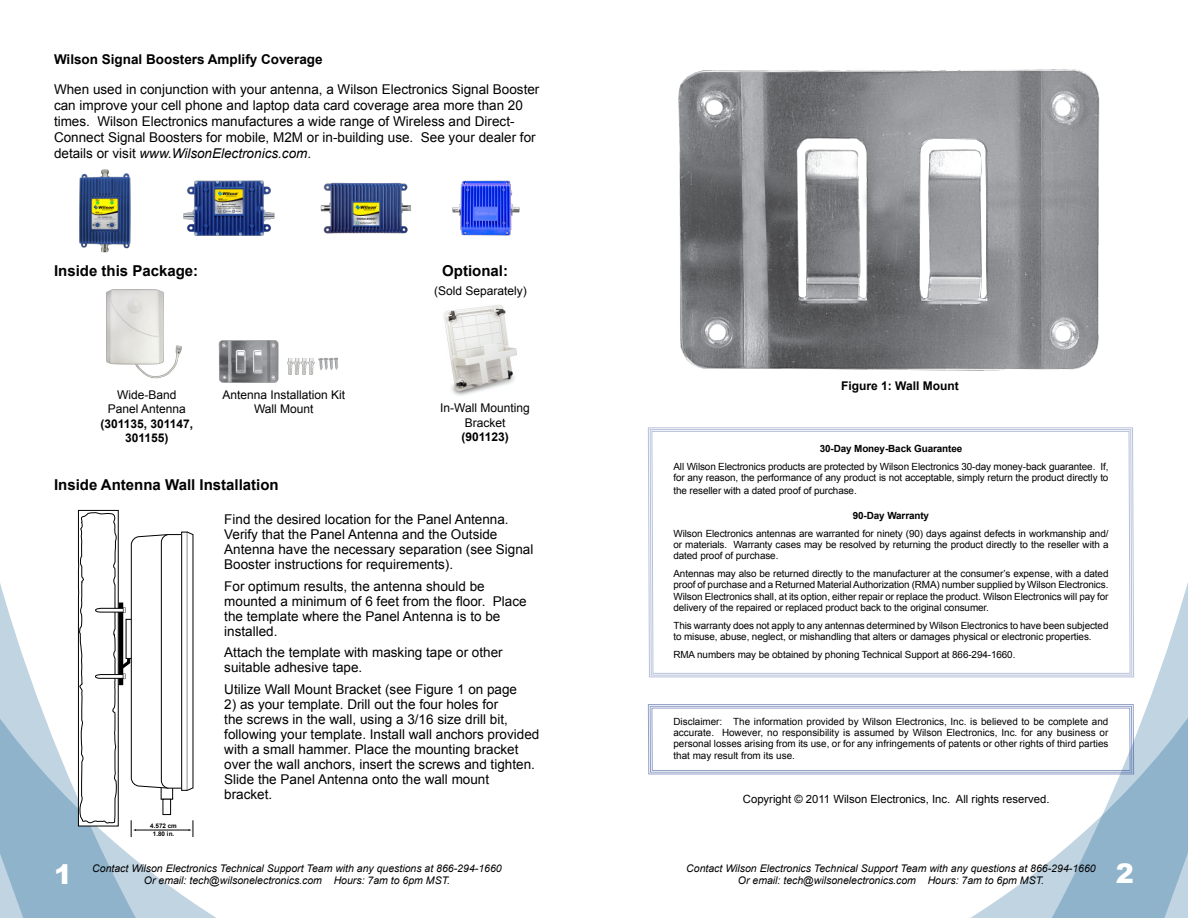
<style>
.page{position:relative;width:1188px;height:918px;background:#fff}
.page>*{position:absolute;margin:0;border:0;box-sizing:border-box;transform-origin:0 0}
.t1{font:900 27px "Arial";color:#fff}
.t2{font:700 15px "Arial";color:#000}
.t3{font:13.5px/15px "Arial";color:#000}
.t4{font:700 13.5px "Arial";color:#000}
.t5{font:12px/14.4px "Arial";color:#000;text-align:center}
.t6{font:700 12px/14.4px "Arial";color:#000;text-align:center}
.t7{font:11.25px "Arial";color:#000}
.t8{font:italic 10.5px/12.6px "Arial";color:#000;text-align:center}
.t9{font:9.9px/11.2px "Arial";letter-spacing:-.01em;color:#000;text-align:justify}
.t10{font:700 9.9px "Arial";letter-spacing:-.01em;color:#000}
.t11{font:700 6.3px/7.5px "Arial";color:#000;text-align:center}
.s1{font-style:italic}
</style>
<div class="page">
<svg style="left:0;top:587px;width:216px;height:331px"></svg>
<svg style="left:970px;top:586px;width:218px;height:332px"></svg>
<img style="left:443px;top:304px;width:74px;height:92px">
<img style="left:287px;top:358px;width:28px;height:17px">
<img style="left:184px;top:180px;width:90px;height:55px">
<img style="left:452px;top:180px;width:67px;height:55px">
<img style="left:321px;top:182px;width:90px;height:51px">
<svg style="left:77px;top:509px;width:117px;height:328px"></svg>
<img style="left:218px;top:340px;width:61px;height:43px">
<img style="left:678px;top:69px;width:422px;height:302px">
<img style="left:318px;top:357px;width:20px;height:14px">
<img style="left:106px;top:289px;width:76px;height:90px">
<svg style="left:649px;top:429px;width:484px;height:247px;background:#d7dcea"></svg>
<svg style="left:651px;top:431px;width:480px;height:243px"></svg>
<svg style="left:648px;top:686px;width:486px;height:106px"></svg>
<svg style="left:649px;top:706px;width:484px;height:67px"></svg>
<img style="left:79px;top:169px;width:52px;height:84px">
<h3 class="t4" style="left:54px;top:50px;width:270px">Wilson Signal Boosters Amplify Coverage</h3>
<p class="t3" style="left:54px;top:81px;width:487px;line-height:16.2px">When used in conjunction with your antenna, a Wilson Electronics Signal Booster can improve your cell phone and laptop data card coverage area more than 20 times. Wilson Electronics manufactures a wide range of Wireless and Direct-Connect Signal Boosters for mobile, M2M or in-building use. See your dealer for details or visit <span class="s1">www.WilsonElectronics.com</span>.</p>
<h2 class="t2" style="left:54px;top:260px;width:146px">Inside this Package:</h2>
<p class="t5" style="left:108px;top:388px;width:80px">Wide-Band<br>Panel Antenna</p>
<p class="t6" style="left:100px;top:417px;width:94px">(301135, 301147,<br>301155)</p>
<p class="t5" style="left:223px;top:388px;width:124px">Antenna Installation Kit<br>Wall Mount</p>
<h2 class="t2" style="left:442px;top:260px;width:67px">Optional:</h2>
<p class="t5" style="left:434px;top:284px;width:94px">(Sold Separately)</p>
<p class="t5" style="left:440px;top:401px;width:91px">In-Wall Mounting<br>Bracket</p>
<p class="t6" style="left:461px;top:430px;width:49px">(901123)</p>
<h2 class="t2" style="left:54px;top:475px;width:226px">Inside Antenna Wall Installation</h2>
<h3 class="t3" style="left:224px;top:512px;width:311px">Find the desired location for the Panel Antenna.<br>Verify that the Panel Antenna and the Outside Antenna have the necessary separation (see Signal Booster instructions for requirements).</h3>
<h3 class="t3" style="left:224px;top:579px;width:304px">For optimum results, the antenna should be mounted a minimum of 6 feet from the floor. Place the template where the Panel Antenna is to be installed.</h3>
<h3 class="t3" style="left:224px;top:645px;width:280px">Attach the template with masking tape or other suitable adhesive tape.</h3>
<h3 class="t3" style="left:224px;top:682px;width:294px">Utilize Wall Mount Bracket (see Figure 1 on page</h3>
<p class="t3" style="left:224px;top:697px;width:317px">2) as your template. Drill out the four holes for<br>the screws in the wall, using a 3/16 size drill bit, following your template. Install wall anchors provided with a small hammer. Place the mounting bracket over the wall anchors, insert the screws and tighten.<br>Slide the Panel Antenna onto the wall mount bracket.</p>
<p class="t11" style="left:150px;top:823px;width:28px">4.572 cm<br>1.80 in.</p>
<p class="t6" style="left:841px;top:379px;width:119px">Figure 1: Wall Mount</p>
<p class="t10" style="left:820px;top:442px;width:144px">30-Day Money-Back Guarantee</p>
<p class="t9" style="left:673px;top:461px;width:437px">All Wilson Electronics products are protected by Wilson Electronics 30-day money-back guarantee. If, for any reason, the performance of any product is not acceptable, simply return the product directly to</p>
<p class="t9" style="left:673px;top:485px;width:185px">the reseller with a dated proof of purchase.</p>
<p class="t10" style="left:853px;top:509px;width:78px">90-Day Warranty</p>
<p class="t9" style="left:673px;top:528px;width:437px">Wilson Electronics antennas are warranted for ninety (90) days against defects in workmanship and/ or materials. Warranty cases may be resolved by returning the product directly to the reseller with a dated proof of purchase.</p>
<p class="t9" style="left:673px;top:568px;width:437px">Antennas may also be returned directly to the manufacturer at the consumer’s expense, with a dated proof of purchase and a Returned Material Authorization (RMA) number supplied by Wilson Electronics.<br>Wilson Electronics shall, at its option, either repair or replace the product. Wilson Electronics will pay for delivery of the repaired or replaced product back to the original consumer.</p>
<p class="t9" style="left:673px;top:620px;width:437px">This warranty does not apply to any antennas determined by Wilson Electronics to have been subjected to misuse, abuse, neglect, or mishandling that alters or damages physical or electronic properties.</p>
<p class="t9" style="left:673px;top:649px;width:343px">RMA numbers may be obtained by phoning Technical Support at 866-294-1660.</p>
<p class="t9" style="left:673px;top:716px;width:437px">Disclaimer: The information provided by Wilson Electronics, Inc. is believed to be complete and accurate. However, no responsibility is assumed by Wilson Electronics, Inc. for any business or personal losses arising from its use, or for any infringements of patents or other rights of third parties that may result from its use.</p>
<p class="t7" style="left:743px;top:792px;width:308px">Copyright © 2011 Wilson Electronics, Inc. All rights reserved.</p>
<h1 class="t1" style="left:54px;top:854px;width:20px">1</h1>
<p class="t8" style="left:92px;top:862px;width:411px">Contact Wilson Electronics Technical Support Team with any questions at 866-294-1660<br>Or email: tech@wilsonelectronics.com Hours: 7am to 6pm MST.</p>
<h1 class="t1" style="left:1116px;top:854px;width:20px">2</h1>
<p class="t8" style="left:686px;top:862px;width:411px">Contact Wilson Electronics Technical Support Team with any questions at 866-294-1660<br>Or email: tech@wilsonelectronics.com Hours: 7am to 6pm MST.</p>
</div>
